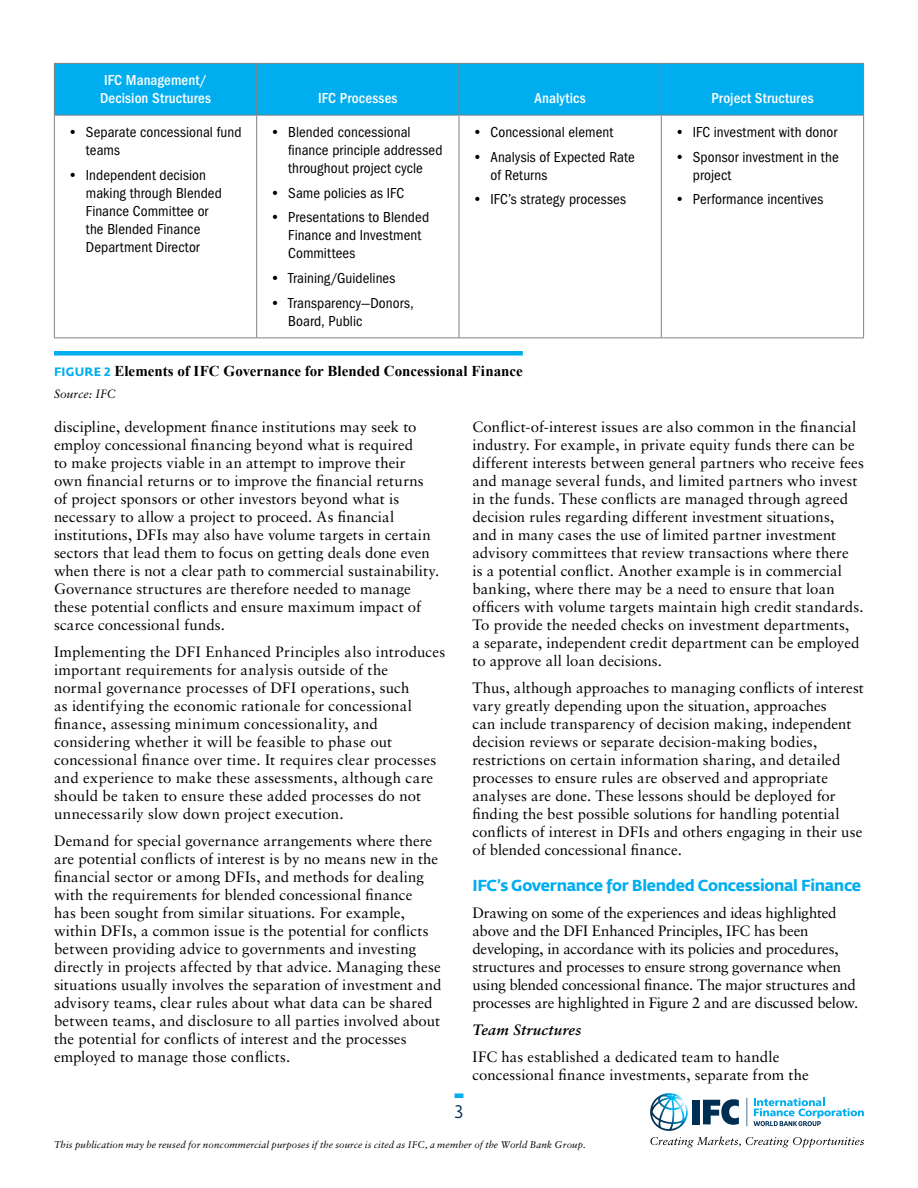
<style>
.page{position:relative;width:918px;height:1188px;background:#fff}
.page>*{position:absolute;margin:0;border:0;box-sizing:border-box;transform-origin:0 0}
.t1{font:18px "Fedra Sans Std";color:#002f54}
.t2{font:700 15.75px "Fedra Sans Std";letter-spacing:-.02em;color:#00aeef}
.t3{font:15px/18px "Sabon LT Std";letter-spacing:.005em;color:#000}
.t4{font:condensed 15px/18px "Franklin Gothic";letter-spacing:.005em;color:#000}
.t5{font:15px/18px "Sabon LT Std";letter-spacing:-.015em;color:#000}
.t6{font:500 condensed 15px/18px "Franklin Gothic";letter-spacing:.01em;color:#fff}
.t7{font:700 15px "Times New Roman";color:#000}
.t8{font:italic 700 15px "Sabon LT Std";letter-spacing:.015em;color:#000}
.t9{font:italic 12px "Sabon LT Std";color:#000}
.t10{font:italic 9.75px "Sabon LT Std";letter-spacing:.01em;color:#000}
.s1{font-family:"Fedra Sans Std";font-size:12px;color:#00aeef}
</style>
<div class="page">
<svg style="left:650px;top:1093px;width:214px;height:55px"></svg>
<svg style="left:455px;top:1094px;width:8px;height:4px"></svg>
<div style="left:55px;top:64px;width:808px;height:51px;background:#00aeef"></div>
<hr style="left:55px;top:115px;width:201px;height:1px;background:#808285">
<hr style="left:257px;top:115px;width:202px;height:1px;background:#808285">
<hr style="left:459px;top:115px;width:202px;height:1px;background:#808285">
<hr style="left:662px;top:115px;width:201px;height:1px;background:#808285">
<hr style="left:54px;top:63px;width:203px;height:1px;background:#808285">
<hr style="left:54px;top:64px;width:1px;height:51px;background:#808285">
<hr style="left:257px;top:63px;width:202px;height:1px;background:#808285">
<hr style="left:256px;top:64px;width:1px;height:51px;background:#808285">
<hr style="left:459px;top:63px;width:202px;height:1px;background:#808285">
<hr style="left:459px;top:64px;width:1px;height:51px;background:#808285">
<hr style="left:661px;top:63px;width:203px;height:1px;background:#808285">
<hr style="left:661px;top:64px;width:1px;height:51px;background:#808285">
<hr style="left:863px;top:64px;width:1px;height:51px;background:#808285">
<hr style="left:54px;top:115px;width:1px;height:223px;background:#808285">
<hr style="left:256px;top:115px;width:1px;height:223px;background:#808285">
<hr style="left:459px;top:115px;width:1px;height:223px;background:#808285">
<hr style="left:661px;top:115px;width:1px;height:223px;background:#808285">
<hr style="left:863px;top:115px;width:1px;height:223px;background:#808285">
<hr style="left:54px;top:338px;width:203px;height:1px;background:#808285">
<hr style="left:257px;top:338px;width:202px;height:1px;background:#808285">
<hr style="left:459px;top:338px;width:202px;height:1px;background:#808285">
<hr style="left:661px;top:338px;width:203px;height:1px;background:#808285">
<div style="left:54px;top:351px;width:469px;height:5px;background:#00aeef"></div>
<p class="t6" style="left:100px;top:71px;width:112px">IFC Management/<br>Decision Structures</p>
<p class="t4" style="left:86px;top:123px;width:157px;text-indent:-18px">• Separate concessional fund teams</p>
<p class="t4" style="left:86px;top:166px;width:138px;text-indent:-18px">• Independent decision making through Blended<br>Finance Committee or the Blended Finance<br>Department Director</p>
<p class="t6" style="left:318px;top:89px;width:81px">IFC Processes</p>
<p class="t6" style="left:535px;top:89px;width:53px">Analytics</p>
<p class="t6" style="left:711px;top:89px;width:104px">Project Structures</p>
<p class="t4" style="left:288px;top:123px;width:156px;text-indent:-18px">• Blended concessional finance principle addressed throughout project cycle</p>
<p class="t4" style="left:270px;top:184px;width:135px">• Same policies as IFC</p>
<p class="t4" style="left:288px;top:209px;width:142px;text-indent:-18px">• Presentations to Blended<br>Finance and Investment<br>Committees</p>
<p class="t4" style="left:270px;top:269px;width:127px">• Training/Guidelines</p>
<p class="t4" style="left:288px;top:294px;width:127px;text-indent:-18px">• Transparency—Donors,<br>Board, Public</p>
<p class="t4" style="left:473px;top:123px;width:142px">• Concessional element</p>
<p class="t4" style="left:491px;top:148px;width:146px;text-indent:-18px">• Analysis of Expected Rate of Returns</p>
<p class="t4" style="left:473px;top:191px;width:155px">• IFC’s strategy processes</p>
<p class="t4" style="left:675px;top:123px;width:164px">• IFC investment with donor</p>
<p class="t4" style="left:693px;top:148px;width:147px;text-indent:-18px">• Sponsor investment in the project</p>
<p class="t4" style="left:675px;top:191px;width:150px">• Performance incentives</p>
<p class="t7" style="left:54px;top:360px;width:470px"><span class="s1">FIGURE 2</span> Elements of IFC Governance for Blended Concessional Finance</p>
<p class="t9" style="left:54px;top:386px;width:63px">Source: IFC</p>
<p class="t3" style="left:54px;top:418px;width:387px">discipline, development finance institutions may seek to employ concessional financing beyond what is required<br>to make projects viable in an attempt to improve their<br>own financial returns or to improve the financial returns of project sponsors or other investors beyond what is necessary to allow a project to proceed. As financial institutions, DFIs may also have volume targets in certain sectors that lead them to focus on getting deals done even when there is not a clear path to commercial sustainability.<br>Governance structures are therefore needed to manage these potential conflicts and ensure maximum impact of scarce concessional funds.</p>
<p class="t3" style="left:54px;top:643px;width:393px">Implementing the DFI Enhanced Principles also introduces important requirements for analysis outside of the<br>normal governance processes of DFI operations, such<br>as identifying the economic rationale for concessional finance, assessing minimum concessionality, and considering whether it will be feasible to phase out concessional finance over time. It requires clear processes and experience to make these assessments, although care should be taken to ensure these added processes do not unnecessarily slow down project execution.</p>
<p class="t3" style="left:54px;top:832px;width:389px">Demand for special governance arrangements where there are potential conflicts of interest is by no means new in the financial sector or among DFIs, and methods for dealing with the requirements for blended concessional finance<br>has been sought from similar situations. For example, within DFIs, a common issue is the potential for conflicts between providing advice to governments and investing directly in projects affected by that advice. Managing these situations usually involves the separation of investment and advisory teams, clear rules about what data can be shared between teams, and disclosure to all parties involved about the potential for conflicts of interest and the processes employed to manage those conflicts.</p>
<p class="t1" style="left:454px;top:1101px;width:10px">3</p>
<p class="t3" style="left:472px;top:418px;width:393px">Conflict-of-interest issues are also common in the financial industry. For example, in private equity funds there can be different interests between general partners who receive fees and manage several funds, and limited partners who invest in the funds. These conflicts are managed through agreed decision rules regarding different investment situations,<br>and in many cases the use of limited partner investment advisory committees that review transactions where there<br>is a potential conflict. Another example is in commercial banking, where there may be a need to ensure that loan officers with volume targets maintain high credit standards.<br>To provide the needed checks on investment departments,<br>a separate, independent credit department can be employed to approve all loan decisions.</p>
<p class="t3" style="left:472px;top:679px;width:393px">Thus, although approaches to managing conflicts of interest vary greatly depending upon the situation, approaches<br>can include transparency of decision making, independent decision reviews or separate decision-making bodies, restrictions on certain information sharing, and detailed processes to ensure rules are observed and appropriate analyses are done. These lessons should be deployed for finding the best possible solutions for handling potential conflicts of interest in DFIs and others engaging in their use of blended concessional finance.</p>
<p class="t2" style="left:472px;top:875px;width:390px">IFC’s Governance for Blended Concessional Finance</p>
<p class="t5" style="left:472px;top:904px;width:387px">Drawing on some of the experiences and ideas highlighted above and the DFI Enhanced Principles, IFC has been developing, in accordance with its policies and procedures, structures and processes to ensure strong governance when using blended concessional finance. The major structures and processes are highlighted in Figure 2 and are discussed below.</p>
<p class="t8" style="left:472px;top:1021px;width:110px">Team Structures</p>
<p class="t3" style="left:472px;top:1048px;width:338px">IFC has established a dedicated team to handle concessional finance investments, separate from the</p>
<p class="t10" style="left:54px;top:1138px;width:533px">This publication may be reused for noncommercial purposes if the source is cited as IFC, a member of the World Bank Group.</p>
</div>
